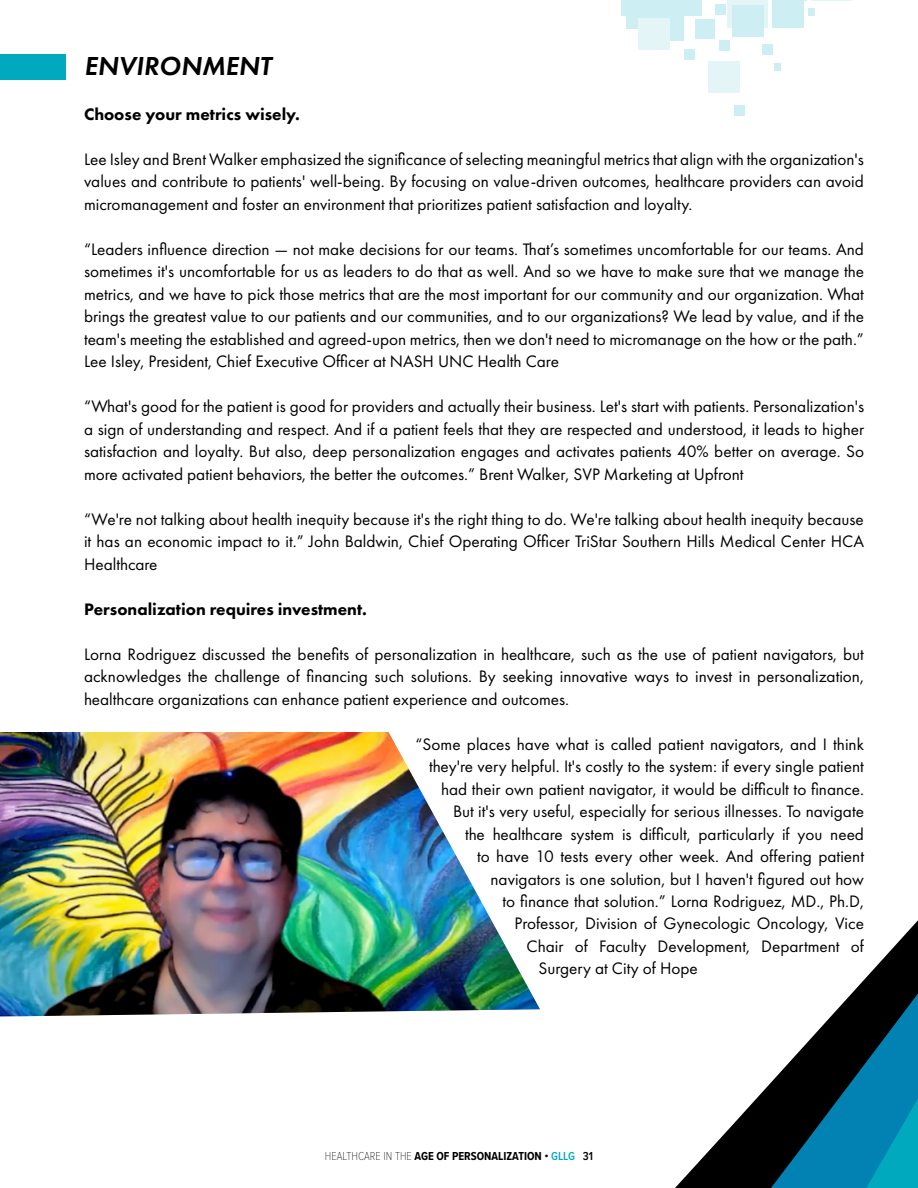
<style>
.page{position:relative;width:918px;height:1188px;background:#fff}
.page>*{position:absolute;margin:0;border:0;box-sizing:border-box;transform-origin:0 0}
.t1{font:italic 600 27px "Futura PT";color:#000}
.t2{font:17.25px/22.5px "Futura PT";color:#000;text-align:justify}
.t3{font:800 17.25px "Futura PT";color:#000}
.t4{font:700 12px "Proxima Nova Cond";color:#000}
.s1{font-weight:100}
.s2{font-weight:600}
.s3{font-weight:600;color:#01a9be}
</style>
<div class="page">
<svg style="left:675px;top:1102px;width:78px;height:86px"></svg>
<svg style="left:753px;top:920px;width:165px;height:268px"></svg>
<img style="left:0;top:732px;width:540px;height:285px">
<svg style="left:658px;top:16px;width:25px;height:25px"></svg>
<div style="left:627px;top:0;width:31px;height:29px;background:#cdeef2"></div>
<hr style="left:812px;top:0;width:40px;height:1px;background:#76d1dc">
<div style="left:727px;top:0;width:41px;height:28px;background:linear-gradient(to right,#e4f5f8,#e4f5f8)"></div>
<div style="left:638px;top:18px;width:31px;height:31px;background:#e4f5f8"></div>
<div style="left:772px;top:0;width:31px;height:28px;background:#cdeef2"></div>
<div style="left:733px;top:5px;width:31px;height:32px;background:#cdeef2"></div>
<div style="left:709px;top:61px;width:31px;height:31px;background:#e4f5f8"></div>
<div style="left:621px;top:0;width:80px;height:16px;background:#cdeef2"></div>
<div style="left:763px;top:44px;width:10px;height:11px;background:#cdeef2"></div>
<div style="left:735px;top:105px;width:10px;height:10px;background:#cdeef2"></div>
<div style="left:808px;top:9px;width:7px;height:7px;background:#cdeef2"></div>
<div style="left:774px;top:64px;width:7px;height:7px;background:#cdeef2"></div>
<div style="left:695px;top:19px;width:19px;height:20px;background:#cdeef2"></div>
<div style="left:716px;top:4px;width:10px;height:10px;background:#cdeef2"></div>
<div style="left:719px;top:41px;width:10px;height:10px;background:#cdeef2"></div>
<div style="left:684px;top:49px;width:11px;height:11px;background:#cdeef2"></div>
<div style="left:0;top:54px;width:66px;height:26px;background:#01a9be"></div>
<h1 class="t1" style="left:84px;top:48px;width:189px">ENVIRONMENT</h1>
<p class="t3" style="left:84px;top:103px;width:218px">Choose your metrics wisely.</p>
<p class="t2" style="left:84px;top:148px;width:781px">Lee Isley and Brent Walker emphasized the significance of selecting meaningful metrics that align with the organization's values and contribute to patients' well-being. By focusing on value-driven outcomes, healthcare providers can avoid micromanagement and foster an environment that prioritizes patient satisfaction and loyalty.</p>
<p class="t2" style="left:84px;top:238px;width:782px">“Leaders influence direction — not make decisions for our teams. That’s sometimes uncomfortable for our teams. And sometimes it's uncomfortable for us as leaders to do that as well. And so we have to make sure that we manage the metrics, and we have to pick those metrics that are the most important for our community and our organization. What brings the greatest value to our patients and our communities, and to our organizations? We lead by value, and if the team's meeting the established and agreed-upon metrics, then we don't need to micromanage on the how or the path.” Lee Isley, President, Chief Executive Officer at NASH UNC Health Care</p>
<p class="t2" style="left:84px;top:395px;width:782px">“What's good for the patient is good for providers and actually their business. Let's start with patients. Personalization's a sign of understanding and respect. And if a patient feels that they are respected and understood, it leads to higher satisfaction and loyalty. But also, deep personalization engages and activates patients 40% better on average. So more activated patient behaviors, the better the outcomes.” Brent Walker, SVP Marketing at Upfront</p>
<p class="t2" style="left:84px;top:507px;width:782px">“We're not talking about health inequity because it's the right thing to do. We're talking about health inequity because it has an economic impact to it.” John Baldwin, Chief Operating Officer TriStar Southern Hills Medical Center HCA Healthcare</p>
<p class="t3" style="left:84px;top:598px;width:285px">Personalization requires investment.</p>
<p class="t2" style="left:84px;top:642px;width:782px">Lorna Rodriguez discussed the benefits of personalization in healthcare, such as the use of patient navigators, but acknowledges the challenge of financing such solutions. By seeking innovative ways to invest in personalization, healthcare organizations can enhance patient experience and outcomes.</p>
<p class="t2" style="left:415px;top:732px;width:450px">“Some places have what is called patient navigators, and I think</p>
<p class="t2" style="left:429px;top:755px;width:436px">they're very helpful. It's costly to the system: if every single patient</p>
<p class="t2" style="left:441px;top:777px;width:425px">had their own patient navigator, it would be difficult to finance.</p>
<p class="t2" style="left:453px;top:800px;width:412px">But it's very useful, especially for serious illnesses. To navigate</p>
<p class="t2" style="left:465px;top:822px;width:401px">the healthcare system is difficult, particularly if you need</p>
<p class="t2" style="left:477px;top:845px;width:389px">to have 10 tests every other week. And offering patient</p>
<p class="t2" style="left:491px;top:867px;width:375px">navigators is one solution, but I haven't figured out how</p>
<p class="t2" style="left:503px;top:890px;width:363px">to finance that solution.” Lorna Rodriguez, MD., Ph.D,</p>
<p class="t2" style="left:515px;top:912px;width:351px">Professor, Division of Gynecologic Oncology, Vice</p>
<p class="t2" style="left:527px;top:935px;width:339px">Chair of Faculty Development, Department of</p>
<p class="t2" style="left:539px;top:957px;width:161px">Surgery at City of Hope</p>
<p class="t4" style="left:325px;top:1147px;width:270px"><span class="s1">HEALTHCARE IN THE</span> AGE OF PERSONALIZATION <span class="s2">•</span> <span class="s3">GLLG</span> <span class="s2">31</span></p>
</div>
